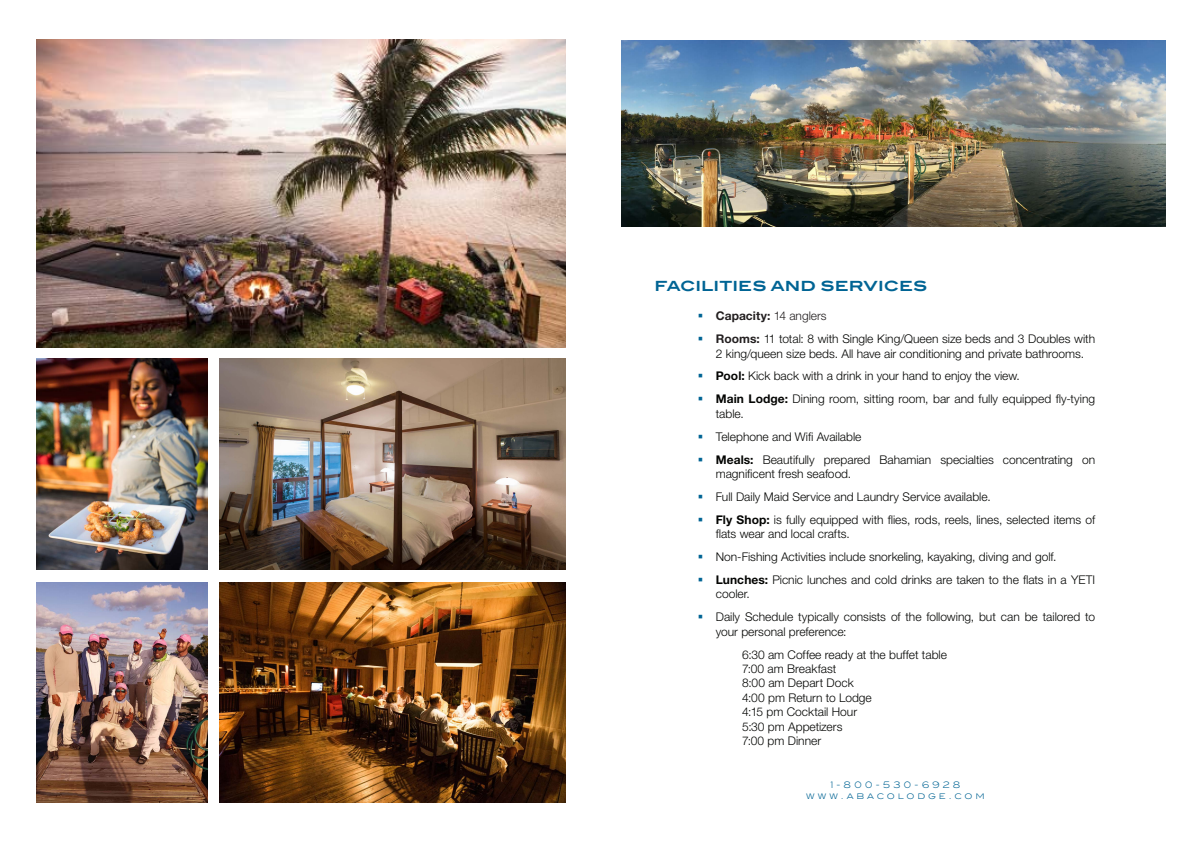
<style>
.page{position:relative;width:1191px;height:842px;background:#fff}
.page>*{position:absolute;margin:0;border:0;box-sizing:border-box;transform-origin:0 0}
.t1{font:700 14px "Blair ITC Std";letter-spacing:.005em;color:#006494}
.Estilo_de_párrafo_1{font:300 12px/14.4px "Helvetica Neue LT Std";color:#040503}
.t2{font:700 12px "Helvetica Neue LT Std";letter-spacing:.005em;color:#231f20}
.t3{font:300 9px "Blair ITC Std";letter-spacing:.315em;color:#006494}
.s1{color:#006494}
.s2{font-weight:300}
.s3{font-weight:700;color:#231f20}
.s4{font-weight:700}
</style>
<div class="page">
<img style="left:621px;top:40px;width:544px;height:187px">
<img style="left:36px;top:40px;width:529px;height:308px">
<img style="left:36px;top:359px;width:172px;height:211px">
<img style="left:219px;top:359px;width:346px;height:210px">
<img style="left:36px;top:583px;width:172px;height:219px">
<img style="left:219px;top:583px;width:346px;height:219px">
<p class="t1" style="left:654px;top:277px;width:274px">FACILITIES AND SERVICES</p>
<p class="t2" style="left:698px;top:308px;width:130px"><span class="s1">▪</span> Capacity: <span class="s2">14 anglers</span></p>
<p class="Estilo_de_párrafo_1" style="left:698px;top:331px;width:399px;text-align:center"><span class="s1">▪</span> <span class="s3">Rooms:</span> 11 total: 8 with Single King/Queen size beds and 3 Doubles with<br>2 king/queen size beds. All have air conditioning and private bathrooms.</p>
<p class="Estilo_de_párrafo_1" style="left:698px;top:369px;width:323px"><span class="s1">▪</span> <span class="s4">Pool:</span> Kick back with a drink in your hand to enjoy the view.</p>
<p class="Estilo_de_párrafo_1" style="left:716px;top:392px;width:381px;text-indent:-18px"><span class="s1">▪</span> <span class="s4">Main Lodge:</span> Dining room, sitting room, bar and fully equipped fly-tying table.</p>
<p class="Estilo_de_párrafo_1" style="left:698px;top:429px;width:165px"><span class="s1">▪</span> Telephone and Wifi Available</p>
<p class="Estilo_de_párrafo_1" style="left:716px;top:452px;width:381px;text-indent:-18px"><span class="s1">▪</span> <span class="s4">Meals:</span> Beautifully prepared Bahamian specialties concentrating on magnificent fresh seafood.</p>
<p class="Estilo_de_párrafo_1" style="left:698px;top:489px;width:294px"><span class="s1">▪</span> Full Daily Maid Service and Laundry Service available.</p>
<p class="Estilo_de_párrafo_1" style="left:716px;top:512px;width:381px;text-indent:-18px"><span class="s1">▪</span> <span class="s4">Fly Shop:</span> is fully equipped with flies, rods, reels, lines, selected items of flats wear and local crafts.</p>
<p class="Estilo_de_párrafo_1" style="left:698px;top:549px;width:360px"><span class="s1">▪</span> Non-Fishing Activities include snorkeling, kayaking, diving and golf.</p>
<p class="Estilo_de_párrafo_1" style="left:716px;top:572px;width:381px;text-indent:-18px"><span class="s1">▪</span> <span class="s4">Lunches:</span> Picnic lunches and cold drinks are taken to the flats in a YETI cooler.</p>
<p class="Estilo_de_párrafo_1" style="left:716px;top:609px;width:381px;text-indent:-18px"><span class="s1">▪</span> Daily Schedule typically consists of the following, but can be tailored to your personal preference:</p>
<p class="Estilo_de_párrafo_1" style="left:742px;top:647px;width:206px">6:30 am Coffee ready at the buffet table</p>
<p class="Estilo_de_párrafo_1" style="left:742px;top:661px;width:96px">7:00 am Breakfast</p>
<p class="Estilo_de_párrafo_1" style="left:742px;top:676px;width:113px">8:00 am Depart Dock</p>
<p class="Estilo_de_párrafo_1" style="left:742px;top:690px;width:131px">4:00 pm Return to Lodge</p>
<p class="Estilo_de_párrafo_1" style="left:742px;top:704px;width:116px">4:15 pm Cocktail Hour</p>
<p class="Estilo_de_párrafo_1" style="left:742px;top:719px;width:102px">5:30 pm Appetizers</p>
<p class="Estilo_de_párrafo_1" style="left:742px;top:733px;width:80px">7:00 pm Dinner</p>
<p class="t3" style="left:830px;top:779px;width:131px">1-800-530-6928</p>
<p class="t3" style="left:806px;top:790px;width:180px">WWW.ABACOLODGE.COM</p>
</div>
